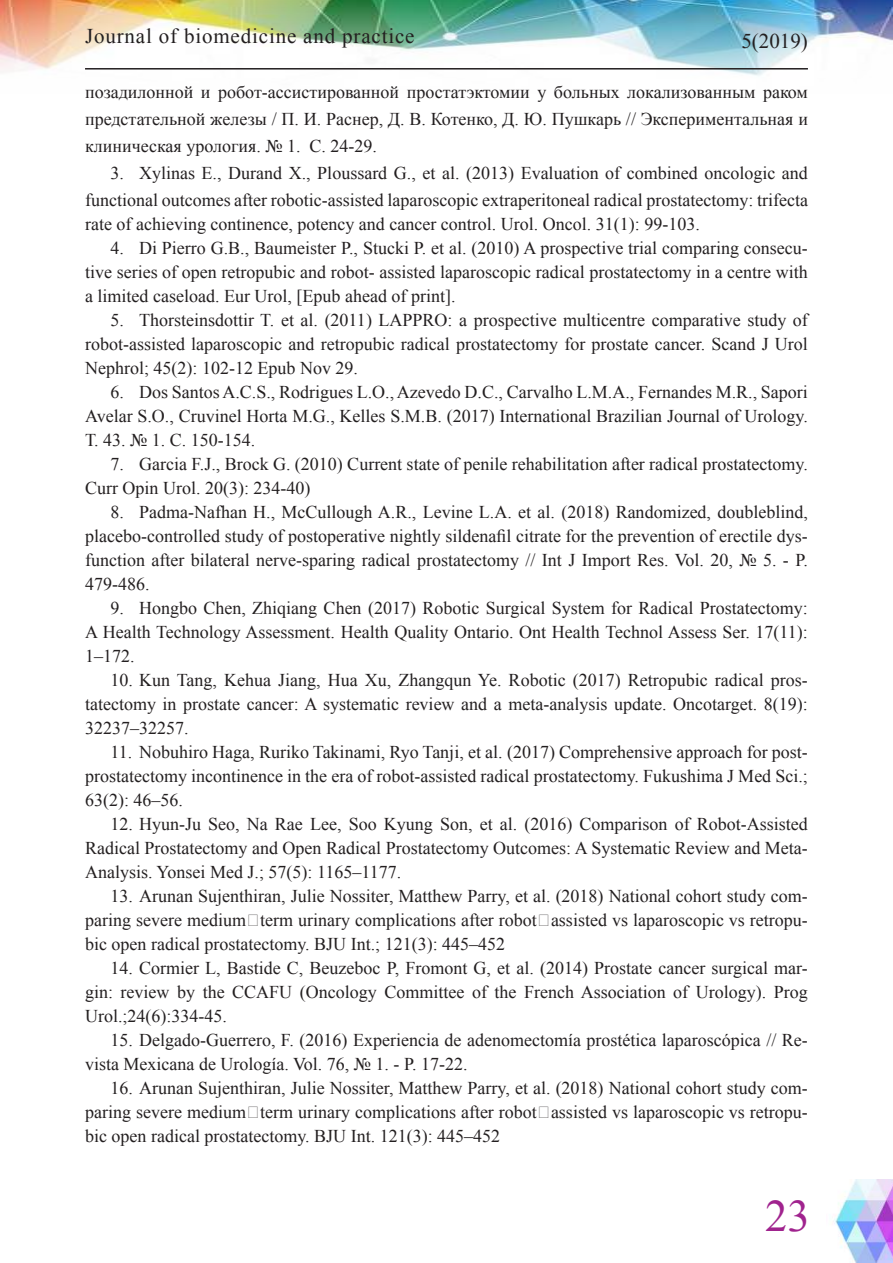
<style>
.page{position:relative;width:893px;height:1263px;background:#fff}
.page>*{position:absolute;margin:0;border:0;box-sizing:border-box;transform-origin:0 0}
.t1{font:45px "Times New Roman";color:#a0238e}
.t2{font:21px "Times New Roman";letter-spacing:.04em;color:#231f20}
.t3{font:18px/24px "Times New Roman";color:#231f20;text-align:justify}
</style>
<div class="page">
<img style="left:0;top:0;width:893px;height:76px">
<hr style="left:85px;top:68px;width:723px;height:2px;background:#231f20">
<img style="left:834px;top:1179px;width:59px;height:84px">
<p class="t2" style="left:85px;top:22px;width:331px">Journal of biomedicine and practice</p>
<p class="t2" style="left:741px;top:26px;width:68px">5(2019)</p>
<p class="t3" style="left:85px;top:78px;width:724px;line-height:27px">позадилонной и робот-ассистированной простатэктомии у больных локализованным раком предстательной железы / П. И. Раснер, Д. В. Котенко, Д. Ю. Пушкарь // Экспериментальная и клиническая урология. № 1. С. 24-29.</p>
<p class="t3" style="left:85px;top:159px;width:724px;line-height:27px;text-align:right">3. Xylinas E., Durand X., Ploussard G., et al. (2013) Evaluation of combined oncologic and functional outcomes after robotic-assisted laparoscopic extraperitoneal radical prostatectomy: trifecta</p>
<p class="t3" style="left:85px;top:211px;width:616px">rate of achieving continence, potency and cancer control. Urol. Oncol. 31(1): 99-103.</p>
<p class="t3" style="left:85px;top:235px;width:724px;text-indent:26px">4. Di Pierro G.B., Baumeister P., Stucki P. et al. (2010) A prospective trial comparing consecu&shy;tive series of open retropubic and robot- assisted laparoscopic radical prostatectomy in a centre with a limited caseload. Eur Urol, [Epub ahead of print].</p>
<p class="t3" style="left:85px;top:307px;width:724px;text-indent:26px">5. Thorsteinsdottir T. et al. (2011) LAPPRO: a prospective multicentre comparative study of robot-assisted laparoscopic and retropubic radical prostatectomy for prostate cancer. Scand J Urol Nephrol; 45(2): 102-12 Epub Nov 29.</p>
<p class="t3" style="left:85px;top:379px;width:724px;text-indent:26px">6. Dos Santos A.C.S., Rodrigues L.O., Azevedo D.C., Carvalho L.M.A., Fernandes M.R., Sapori Avelar S.O., Cruvinel Horta M.G., Kelles S.M.B. (2017) International Brazilian Journal of Urology.<br>Т. 43. № 1. С. 150-154.</p>
<p class="t3" style="left:85px;top:451px;width:724px;text-indent:26px">7. Garcia F.J., Brock G. (2010) Current state of penile rehabilitation after radical prostatectomy.<br>Curr Opin Urol. 20(3): 234-40)</p>
<p class="t3" style="left:85px;top:499px;width:724px;text-indent:26px">8. Padma-Nafhan H., McCullough A.R., Levine L.A. et al. (2018) Randomized, doubleblind, placebo-controlled study of postoperative nightly sildenafil citrate for the prevention of erectile dys&shy;function after bilateral nerve-sparing radical prostatectomy // Int J Import Res. Vol. 20, № 5. - P.<br>479-486.</p>
<p class="t3" style="left:85px;top:595px;width:724px;text-indent:26px">9. Hongbo Chen, Zhiqiang Chen (2017) Robotic Surgical System for Radical Prostatectomy:<br>A Health Technology Assessment. Health Quality Ontario. Ont Health Technol Assess Ser. 17(11):<br>1–172.</p>
<p class="t3" style="left:85px;top:667px;width:724px;text-indent:26px">10. Kun Tang, Kehua Jiang, Hua Xu, Zhangqun Ye. Robotic (2017) Retropubic radical pros&shy;tatectomy in prostate cancer: A systematic review and a meta-analysis update. Oncotarget. 8(19):<br>32237–32257.</p>
<p class="t3" style="left:85px;top:739px;width:724px;text-indent:26px">11. Nobuhiro Haga, Ruriko Takinami, Ryo Tanji, et al. (2017) Comprehensive approach for post&shy;prostatectomy incontinence in the era of robot-assisted radical prostatectomy. Fukushima J Med Sci.; 63(2): 46–56.</p>
<p class="t3" style="left:85px;top:811px;width:724px;text-indent:26px">12. Hyun-Ju Seo, Na Rae Lee, Soo Kyung Son, et al. (2016) Comparison of Robot-Assisted Radical Prostatectomy and Open Radical Prostatectomy Outcomes: A Systematic Review and Meta-Analysis. Yonsei Med J.; 57(5): 1165–1177.</p>
<p class="t3" style="left:85px;top:883px;width:724px;text-indent:26px">13. Arunan Sujenthiran, Julie Nossiter, Matthew Parry, et al. (2018) National cohort study com&shy;paring severe medium‐term urinary complications after robot‐assisted vs laparoscopic vs retropu&shy;bic open radical prostatectomy. BJU Int.; 121(3): 445–452</p>
<p class="t3" style="left:85px;top:955px;width:724px;text-indent:26px">14. Cormier L, Bastide C, Beuzeboc P, Fromont G, et al. (2014) Prostate cancer surgical mar&shy;gin: review by the CCAFU (Oncology Committee of the French Association of Urology). Prog Urol.;24(6):334-45.</p>
<p class="t3" style="left:85px;top:1027px;width:724px;text-indent:26px">15. Delgado-Guerrero, F. (2016) Experiencia de adenomectomía prostética laparoscópica // Re&shy;vista Mexicana de Urología. Vol. 76, № 1. - P. 17-22.</p>
<p class="t3" style="left:85px;top:1075px;width:724px;text-indent:26px">16. Arunan Sujenthiran, Julie Nossiter, Matthew Parry, et al. (2018) National cohort study com&shy;paring severe medium‐term urinary complications after robot‐assisted vs laparoscopic vs retropu&shy;bic open radical prostatectomy. BJU Int. 121(3): 445–452</p>
<h1 class="t1" style="left:765px;top:1186px;width:46px">23</h1>
</div>
